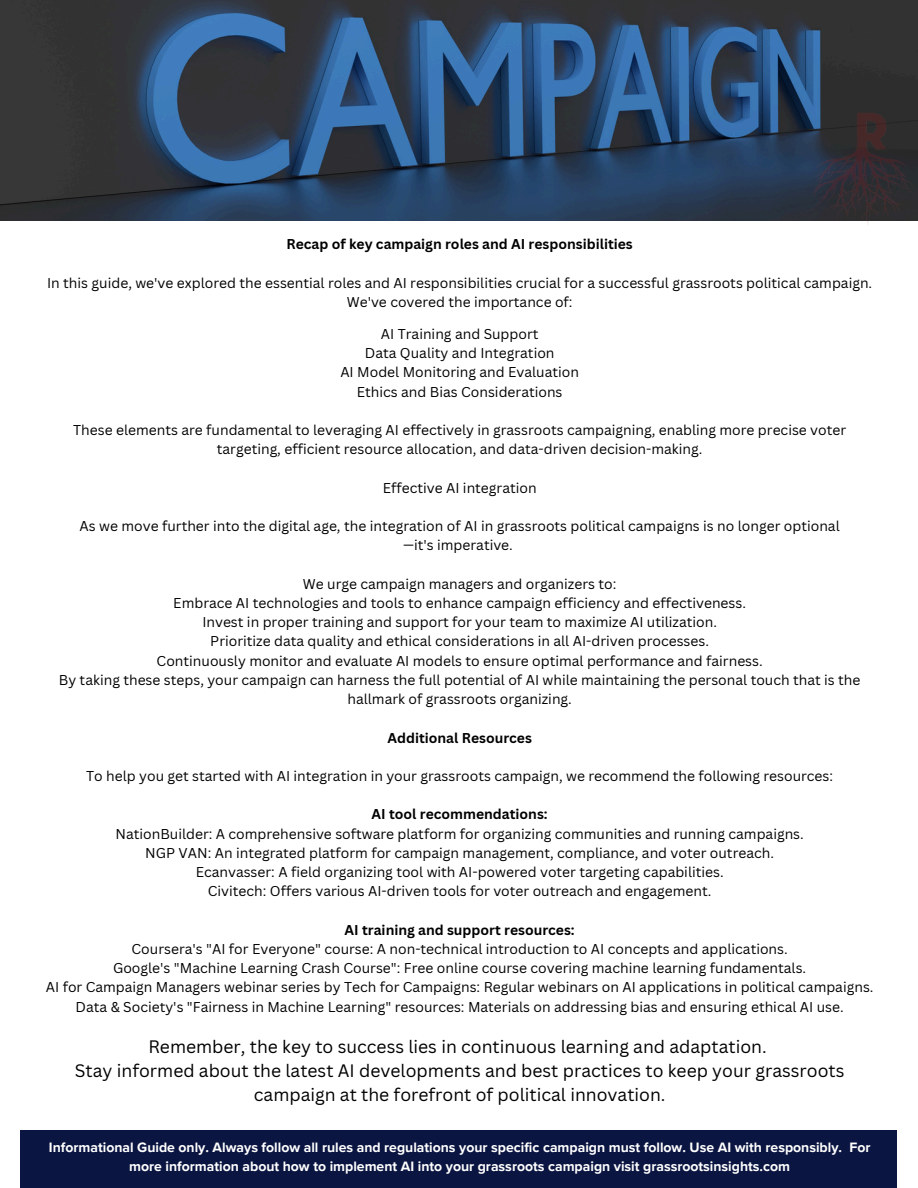
<style>
.page{position:relative;width:918px;height:1188px;background:#fff}
.page>*{position:absolute;margin:0;border:0;box-sizing:border-box;transform-origin:0 0}
.t1{font:17.55px/24px "Canva Sans";color:#000;text-align:center}
.t2{font:13.95px/19.2px "Canva Sans";color:#000;text-align:center}
.t3{font:700 13.95px/19.2px "Proxima Nova";color:#fff;text-align:center}
.t4{font:700 13.95px "Canva Sans";color:#000}
</style>
<div class="page">
<div style="left:21px;top:1130px;width:876px;height:58px;background:#0b1541"></div>
<img style="left:0;top:0;width:918px;height:220px">
<img style="left:804px;top:107px;width:114px;height:118px">
<h2 class="t4" style="left:287px;top:234px;width:348px">Recap of key campaign roles and AI responsibilities</h2>
<p class="t2" style="left:47px;top:273px;width:827px">In this guide, we've explored the essential roles and AI responsibilities crucial for a successful grassroots political campaign.<br>We've covered the importance of:</p>
<p class="t2" style="left:381px;top:324px;width:159px">AI Training and Support</p>
<p class="t2" style="left:365px;top:343px;width:191px">Data Quality and Integration</p>
<p class="t2" style="left:340px;top:362px;width:240px">AI Model Monitoring and Evaluation</p>
<p class="t2" style="left:357px;top:382px;width:207px">Ethics and Bias Considerations</p>
<p class="t2" style="left:73px;top:420px;width:775px">These elements are fundamental to leveraging AI effectively in grassroots campaigning, enabling more precise voter targeting, efficient resource allocation, and data-driven decision-making.</p>
<p class="t2" style="left:383px;top:478px;width:155px">Effective AI integration</p>
<p class="t2" style="left:80px;top:516px;width:762px">As we move further into the digital age, the integration of AI in grassroots political campaigns is no longer optional</p>
<p class="t2" style="left:403px;top:535px;width:111px">—it's imperative.</p>
<p class="t2" style="left:303px;top:574px;width:315px">We urge campaign managers and organizers to:</p>
<p class="t2" style="left:173px;top:593px;width:574px">Embrace AI technologies and tools to enhance campaign efficiency and effectiveness.</p>
<p class="t2" style="left:202px;top:612px;width:516px">Invest in proper training and support for your team to maximize AI utilization.</p>
<p class="t2" style="left:210px;top:631px;width:500px">Prioritize data quality and ethical considerations in all AI-driven processes.</p>
<p class="t2" style="left:157px;top:651px;width:608px">Continuously monitor and evaluate AI models to ensure optimal performance and fairness.</p>
<p class="t2" style="left:59px;top:670px;width:803px">By taking these steps, your campaign can harness the full potential of AI while maintaining the personal touch that is the hallmark of grassroots organizing.</p>
<h2 class="t4" style="left:387px;top:728px;width:146px">Additional Resources</h2>
<p class="t2" style="left:86px;top:766px;width:748px">To help you get started with AI integration in your grassroots campaign, we recommend the following resources:</p>
<p class="t4" style="left:372px;top:805px;width:178px">AI tool recommendations:</p>
<p class="t2" style="left:116px;top:824px;width:690px">NationBuilder: A comprehensive software platform for organizing communities and running campaigns.</p>
<p class="t2" style="left:145px;top:843px;width:630px">NGP VAN: An integrated platform for campaign management, compliance, and voter outreach.</p>
<p class="t2" style="left:196px;top:862px;width:530px">Ecanvasser: A field organizing tool with AI-powered voter targeting capabilities.</p>
<p class="t2" style="left:208px;top:881px;width:505px">Civitech: Offers various AI-driven tools for voter outreach and engagement.</p>
<p class="t4" style="left:345px;top:920px;width:232px">AI training and support resources:</p>
<p class="t2" style="left:132px;top:939px;width:658px">Coursera's "AI for Everyone" course: A non-technical introduction to AI concepts and applications.</p>
<p class="t2" style="left:113px;top:958px;width:695px">Google's "Machine Learning Crash Course": Free online course covering machine learning fundamentals.</p>
<p class="t2" style="left:46px;top:977px;width:829px">AI for Campaign Managers webinar series by Tech for Campaigns: Regular webinars on AI applications in political campaigns.</p>
<p class="t2" style="left:76px;top:997px;width:770px">Data &amp; Society's "Fairness in Machine Learning" resources: Materials on addressing bias and ensuring ethical AI use.</p>
<h1 class="t1" style="left:75px;top:1034px;width:771px">Remember, the key to success lies in continuous learning and adaptation.<br>Stay informed about the latest AI developments and best practices to keep your grassroots campaign at the forefront of political innovation.</h1>
<p class="t3" style="left:49px;top:1138px;width:823px">Informational Guide only. Always follow all rules and regulations your specific campaign must follow. Use AI with responsibly. For more information about how to implement AI into your grassroots campaign visit grassrootsinsights.com</p>
</div>
